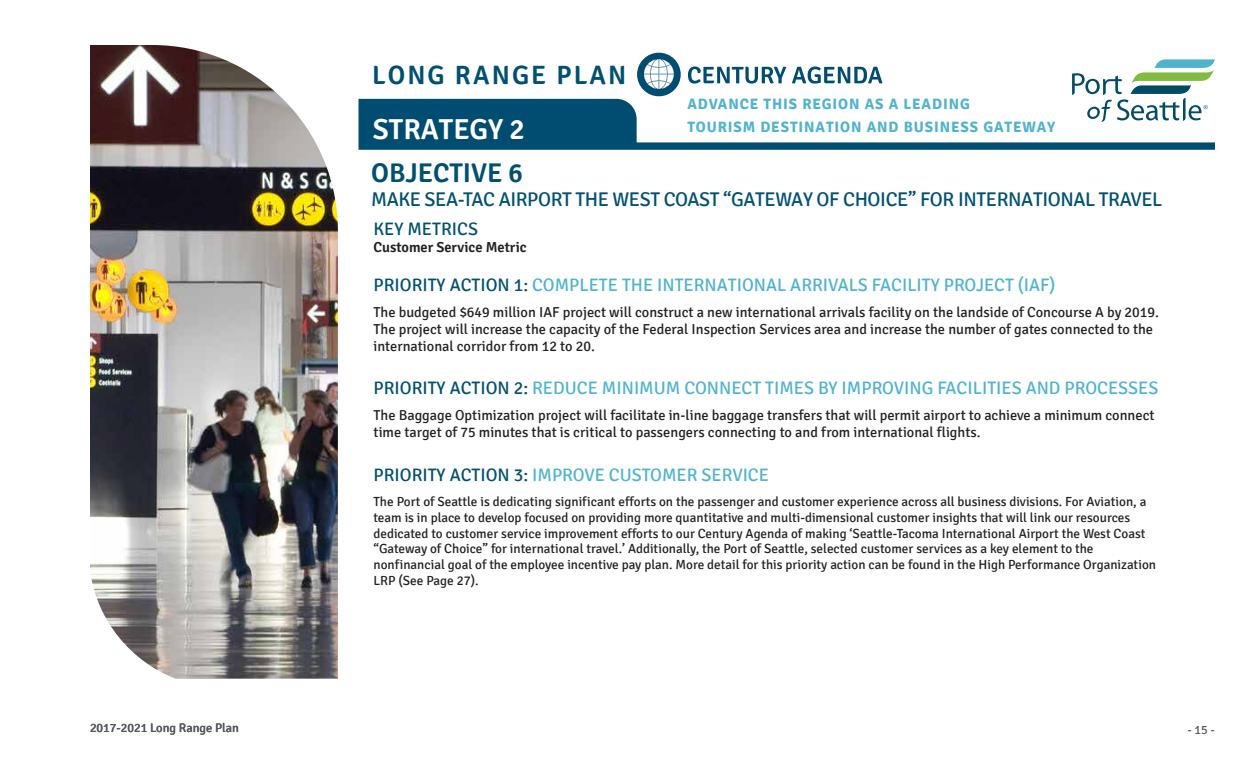
<style>
.page{position:relative;width:1260px;height:765px;background:#fff}
.page>*{position:absolute;margin:0;border:0;box-sizing:border-box;transform-origin:0 0}
.t1{font:600 28.88px "Signika";color:#fff}
.t2{font:600 27px "Signika";color:#01506f}
.t3{font:600 26.5px "Signika";letter-spacing:.08em;color:#01506f}
.t4{font:19.88px "Signika";letter-spacing:-.02em;color:#01506f}
.t5{font:18px "Signika";color:#4fb3ce}
.t6{font:18px "Signika";color:#01506f}
.t7{font:700 15px/22.9px "Signika";letter-spacing:.06em;color:#4fb3ce}
.t8{font:14.38px/17.2px "Signika";color:#231f20}
.t9{font:600 14.38px "Signika";color:#231f20}
.t10{font:13.25px/15.9px "Signika";color:#231f20}
.t11{font:12.5px "Signika";color:#545861}
.s1{color:#01506f}
</style>
<div class="page">
<svg style="left:359px;top:99px;width:856px;height:51px"></svg>
<img style="left:90px;top:45px;width:248px;height:634px">
<svg style="left:1072px;top:59px;width:143px;height:63px"></svg>
<div style="left:637px;top:53px;width:44px;height:43px;background:#004d71;border-radius:50%"></div>
<svg style="left:644px;top:59px;width:30px;height:30px"></svg>
<svg style="left:688px;top:67px;width:98px;height:17px"></svg>
<svg style="left:792px;top:67px;width:90px;height:17px"></svg>
<p class="t11" style="left:90px;top:720px;width:151px">2017-2021 Long Range Plan</p>
<h3 class="t3" style="left:372px;top:59px;width:256px">LONG RANGE PLAN</h3>
<h1 class="t1" style="left:373px;top:112px;width:153px">STRATEGY 2</h1>
<h2 class="t2" style="left:371px;top:157px;width:153px">OBJECTIVE 6</h2>
<h3 class="t4" style="left:371px;top:188px;width:793px">MAKE SEA-TAC AIRPORT THE WEST COAST “GATEWAY OF CHOICE” FOR INTERNATIONAL TRAVEL</h3>
<p class="t7" style="left:687px;top:93px;width:369px">ADVANCE THIS REGION AS A LEADING<br>TOURISM DESTINATION AND BUSINESS GATEWAY</p>
<h3 class="t6" style="left:373px;top:219px;width:106px">KEY METRICS</h3>
<p class="t9" style="left:373px;top:239px;width:155px">Customer Service Metric</p>
<h3 class="t5" style="left:373px;top:274px;width:684px"><span class="s1">PRIORITY ACTION 1:</span> COMPLETE THE INTERNATIONAL ARRIVALS FACILITY PROJECT (IAF)</h3>
<p class="t8" style="left:373px;top:303px;width:787px">The budgeted $649 million IAF project will construct a new international arrivals facility on the landside of Concourse A by 2019.<br>The project will increase the capacity of the Federal Inspection Services area and increase the number of gates connected to the international corridor from 12 to 20.</p>
<h3 class="t5" style="left:373px;top:378px;width:787px"><span class="s1">PRIORITY ACTION 2:</span> REDUCE MINIMUM CONNECT TIMES BY IMPROVING FACILITIES AND PROCESSES</h3>
<p class="t8" style="left:373px;top:407px;width:783px">The Baggage Optimization project will facilitate in-line baggage transfers that will permit airport to achieve a minimum connect time target of 75 minutes that is critical to passengers connecting to and from international flights.</p>
<h3 class="t5" style="left:373px;top:464px;width:397px"><span class="s1">PRIORITY ACTION 3:</span> IMPROVE CUSTOMER SERVICE</h3>
<p class="t10" style="left:373px;top:494px;width:784px">The Port of Seattle is dedicating significant efforts on the passenger and customer experience across all business divisions. For Aviation, a team is in place to develop focused on providing more quantitative and multi-dimensional customer insights that will link our resources dedicated to customer service improvement efforts to our Century Agenda of making ‘Seattle-Tacoma International Airport the West Coast “Gateway of Choice” for international travel.’ Additionally, the Port of Seattle, selected customer services as a key element to the nonfinancial goal of the employee incentive pay plan. More detail for this priority action can be found in the High Performance Organization LRP (See Page 27).</p>
<p class="t11" style="left:1188px;top:723px;width:29px">- 15 -</p>
</div>
